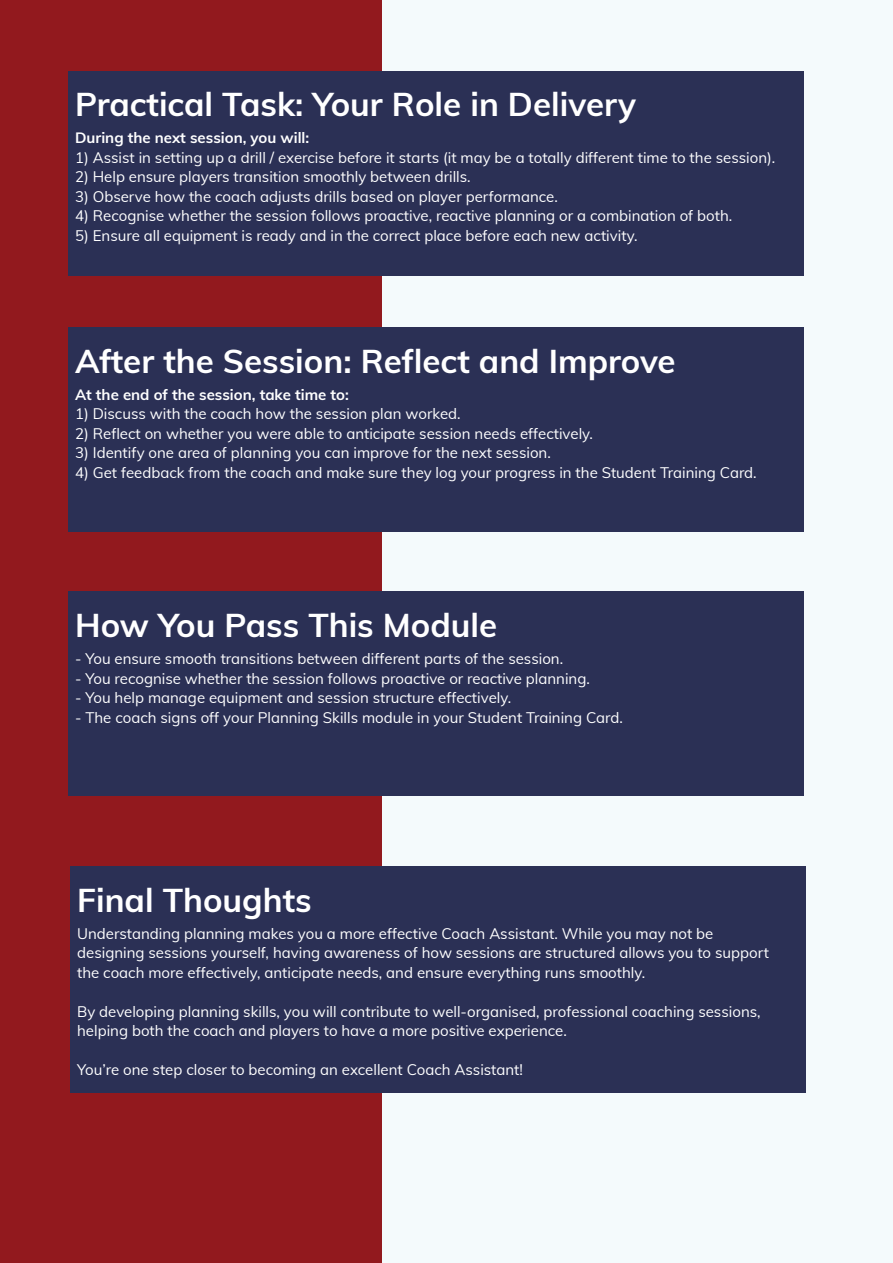
<style>
.page{position:relative;width:893px;height:1263px;background:#f4fafc}
.page>*{position:absolute;margin:0;border:0;box-sizing:border-box;transform-origin:0 0}
.Muli_Bold_25_28_Left{font:700 33px "Muli";color:#fff}
.Muli_Reg_10_13_Left{font:15px/19.5px "Muli";color:#fff}
.Muli_Reg_10_13_Left-2{font:700 15px "Muli";color:#fff}
</style>
<div class="page">
<div style="left:0;top:0;width:381px;height:1263px;background:#92191e"></div>
<div style="left:68px;top:71px;width:736px;height:204px;background:#2b3055"></div>
<div style="left:68px;top:327px;width:736px;height:205px;background:#2b3055"></div>
<div style="left:68px;top:592px;width:736px;height:204px;background:#2b3055"></div>
<div style="left:70px;top:866px;width:736px;height:226px;background:#2b3055"></div>
<p class="Muli_Bold_25_28_Left" style="left:75px;top:80px;width:562px">Practical Task: Your Role in Delivery</p>
<p class="Muli_Reg_10_13_Left-2" style="left:75px;top:127px;width:236px">During the next session, you will:</p>
<p class="Muli_Reg_10_13_Left" style="left:75px;top:147px;width:702px">1) Assist in setting up a drill / exercise before it starts (it may be a totally different time to the session).</p>
<p class="Muli_Reg_10_13_Left" style="left:75px;top:166px;width:397px">2️) Help ensure players transition smoothly between drills.</p>
<p class="Muli_Reg_10_13_Left" style="left:75px;top:186px;width:484px">3️) Observe how the coach adjusts drills based on player performance.</p>
<p class="Muli_Reg_10_13_Left" style="left:75px;top:205px;width:659px">4️) Recognise whether the session follows proactive, reactive planning or a combination of both.</p>
<p class="Muli_Reg_10_13_Left" style="left:75px;top:225px;width:564px">5️) Ensure all equipment is ready and in the correct place before each new activity.</p>
<p class="Muli_Bold_25_28_Left" style="left:75px;top:337px;width:602px">After the Session: Reflect and Improve</p>
<p class="Muli_Reg_10_13_Left-2" style="left:75px;top:383px;width:275px">At the end of the session, take time to:</p>
<p class="Muli_Reg_10_13_Left" style="left:75px;top:403px;width:387px">1) Discuss with the coach how the session plan worked.</p>
<p class="Muli_Reg_10_13_Left" style="left:75px;top:423px;width:519px">2) Reflect on whether you were able to anticipate session needs effectively.</p>
<p class="Muli_Reg_10_13_Left" style="left:75px;top:442px;width:477px">3) Identify one area of planning you can improve for the next session.</p>
<p class="Muli_Reg_10_13_Left" style="left:75px;top:462px;width:683px">4) Get feedback from the coach and make sure they log your progress in the Student Training Card.</p>
<p class="Muli_Bold_25_28_Left" style="left:75px;top:601px;width:424px">How You Pass This Module</p>
<p class="Muli_Reg_10_13_Left" style="left:75px;top:648px;width:490px">- You ensure smooth transitions between different parts of the session.</p>
<p class="Muli_Reg_10_13_Left" style="left:75px;top:668px;width:516px">- You recognise whether the session follows proactive or reactive planning.</p>
<p class="Muli_Reg_10_13_Left" style="left:75px;top:687px;width:438px">- You help manage equipment and session structure effectively.</p>
<p class="Muli_Reg_10_13_Left" style="left:75px;top:707px;width:549px">- The coach signs off your Planning Skills module in your Student Training Card.</p>
<p class="Muli_Bold_25_28_Left" style="left:77px;top:875px;width:236px">Final Thoughts</p>
<p class="Muli_Reg_10_13_Left" style="left:77px;top:923px;width:693px">Understanding planning makes you a more effective Coach Assistant. While you may not be designing sessions yourself, having awareness of how sessions are structured allows you to support the coach more effectively, anticipate needs, and ensure everything runs smoothly.</p>
<p class="Muli_Reg_10_13_Left" style="left:77px;top:1001px;width:685px">By developing planning skills, you will contribute to well-organised, professional coaching sessions, helping both the coach and players to have a more positive experience.</p>
<p class="Muli_Reg_10_13_Left" style="left:77px;top:1059px;width:447px">You’re one step closer to becoming an excellent Coach Assistant!</p>
</div>
